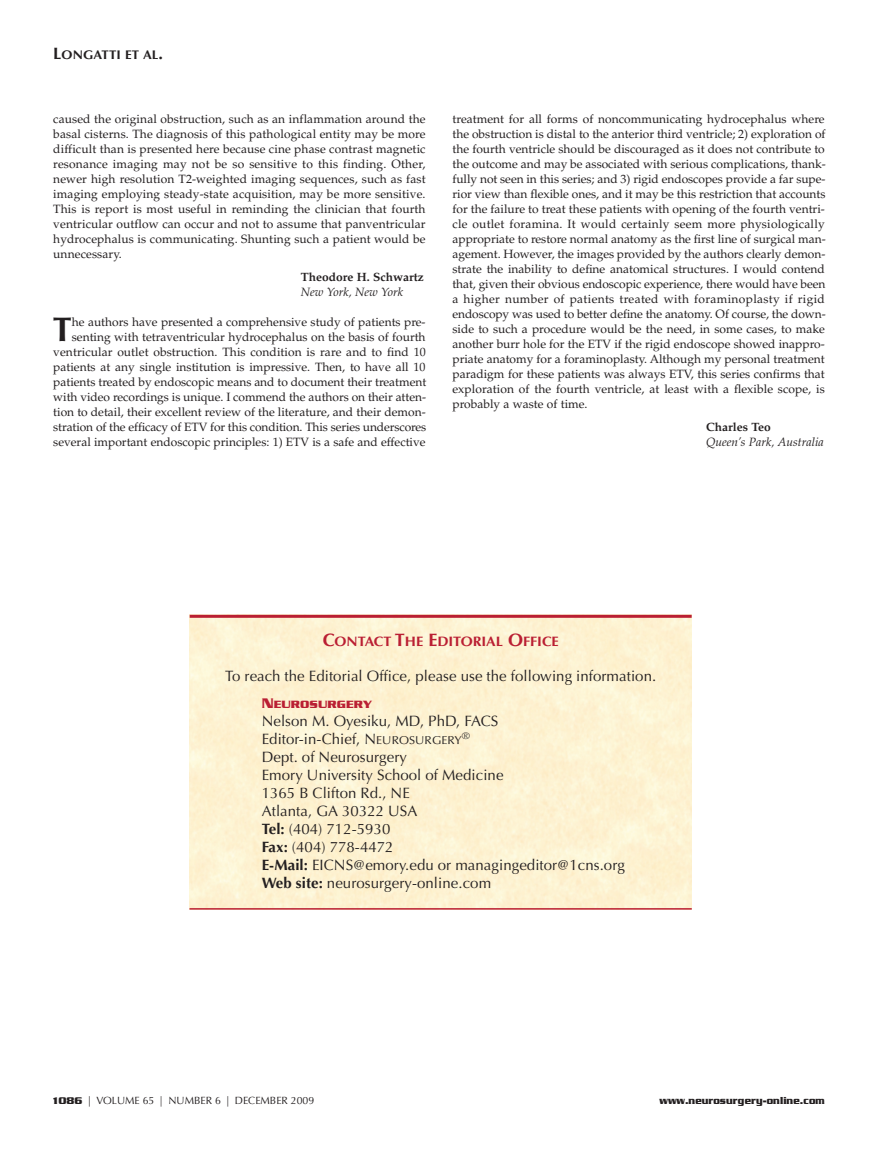
<style>
.page{position:relative;width:878px;height:1175px;background:#fff}
.page>*{position:absolute;margin:0;border:0;box-sizing:border-box;transform-origin:0 0}
.t1{font:700 34.2px "Optima";color:#231f20}
.t2{font:15px/18px "Optima";letter-spacing:.005em;color:#231f20}
.t3{font:700 13.65px "Optima";letter-spacing:-.005em;color:#ba1f33;scale:1.05 1}
.t4{font:700 12.6px "Optima";letter-spacing:.005em;color:#231f20;scale:1.05 1}
.t5{font:12px/15px "Palatino";color:#231f20;text-align:justify}
.t6{font:italic 12px "Palatino";color:#231f20}
.t7{font:700 12px "Palatino";color:#231f20}
.t8{font:700 11.4px "Serpentine";letter-spacing:.005em;color:#ba1f33;scale:1.05 1}
.t9{font:700 10.95px "Serpentine";letter-spacing:.01em;color:#231f20;scale:.83 1}
.t10{font:10.5px "Optima";color:#231f20}
.s1{font-size:16.5px}
.s2{font-size:18px}
.s3{font-size:15px}
.s4{font-size:11.4px}
.s5{font-weight:700}
.s6{font-family:"Serpentine";font-weight:700}
</style>
<div class="page">
<hr style="left:190px;top:615px;width:501px;height:3px;background:#ba1f33">
<hr style="left:189px;top:908px;width:502px;height:1px;background:#ba1f33">
<p class="t4" style="left:53px;top:47px;width:106px"><span class="s1">L</span>ONGATTI ET AL<span class="s1">.</span></p>
<p class="t5" style="left:53px;top:112px;width:374px">caused the original obstruction, such as an inflammation around the basal cisterns. The diagnosis of this pathological entity may be more difficult than is presented here because cine phase contrast magnetic resonance imaging may not be so sensitive to this finding. Other, newer high resolution T2-weighted imaging sequences, such as fast imaging employing steady-state acquisition, may be more sensitive.<br>This is report is most useful in reminding the clinician that fourth ventricular outflow can occur and not to assume that panventricular hydrocephalus is communicating. Shunting such a patient would be unnecessary.</p>
<p class="t7" style="left:301px;top:270px;width:124px">Theodore H. Schwartz</p>
<p class="t6" style="left:301px;top:285px;width:104px">New York, New York</p>
<h1 class="t1" style="left:53px;top:310px;width:21px">T</h1>
<p class="t5" style="left:53px;top:315px;width:374px;text-align:right">he authors have presented a comprehensive study of patients pre&shy;senting with tetraventricular hydrocephalus on the basis of fourth ventricular outlet obstruction. This condition is rare and to find 10 patients at any single institution is impressive. Then, to have all 10 patients treated by endoscopic means and to document their treatment with video recordings is unique. I commend the authors on their atten&shy;tion to detail, their excellent review of the literature, and their demon&shy;stration of the efficacy of ETV for this condition. This series underscores several important endoscopic principles: 1) ETV is a safe and effective</p>
<p class="t5" style="left:452px;top:112px;width:375px">treatment for all forms of noncommunicating hydrocephalus where the obstruction is distal to the anterior third ventricle; 2) exploration of the fourth ventricle should be discouraged as it does not contribute to the outcome and may be associated with serious complications, thank&shy;fully not seen in this series; and 3) rigid endoscopes provide a far supe&shy;rior view than flexible ones, and it may be this restriction that accounts for the failure to treat these patients with opening of the fourth ventri&shy;cle outlet foramina. It would certainly seem more physiologically appropriate to restore normal anatomy as the first line of surgical man&shy;agement. However, the images provided by the authors clearly demon&shy;strate the inability to define anatomical structures. I would contend that, given their obvious endoscopic experience, there would have been a higher number of patients treated with foraminoplasty if rigid endoscopy was used to better define the anatomy. Of course, the down&shy;side to such a procedure would be the need, in some cases, to make another burr hole for the ETV if the rigid endoscope showed inappro&shy;priate anatomy for a foraminoplasty. Although my personal treatment paradigm for these patients was always ETV, this series confirms that exploration of the fourth ventricle, at least with a flexible scope, is probably a waste of time.</p>
<p class="t7" style="left:706px;top:420px;width:66px">Charles Teo</p>
<p class="t6" style="left:706px;top:435px;width:119px">Queen’s Park, Australia</p>
<p class="t3" style="left:323px;top:634px;width:226px"><span class="s2">C</span>ONTACT <span class="s2">T</span>HE <span class="s2">E</span>DITORIAL <span class="s2">O</span>FFICE</p>
<p class="t2" style="left:225px;top:667px;width:432px">To reach the Editorial Office, please use the following information.</p>
<p class="t8" style="left:262px;top:697px;width:107px"><span class="s3">N</span>EUROSURGERY</p>
<p class="t2" style="left:262px;top:712px;width:365px">Nelson M. Oyesiku, MD, PhD, FACS<br>Editor-in-Chief, N<span class="s4">EUROSURGERY</span><sup>®<br></sup>Dept. of Neurosurgery<br>Emory University School of Medicine<br>1365 B Clifton Rd., NE<br>Atlanta, GA 30322 USA<br><span class="s5">Tel:</span> (404) 712-5930<br><span class="s5">Fax:</span> (404) 778-4472<br><span class="s5">E-Mail:</span> EICNS@emory.edu or managingeditor@1cns.org<br><span class="s5">Web site:</span> neurosurgery-online.com</p>
<p class="t10" style="left:53px;top:1094px;width:262px"><span class="s6">1086</span> | VOLUME 65 | NUMBER 6 | DECEMBER 2009</p>
<p class="t9" style="left:659px;top:1094px;width:201px">www.neurosurgery-online.com</p>
</div>
